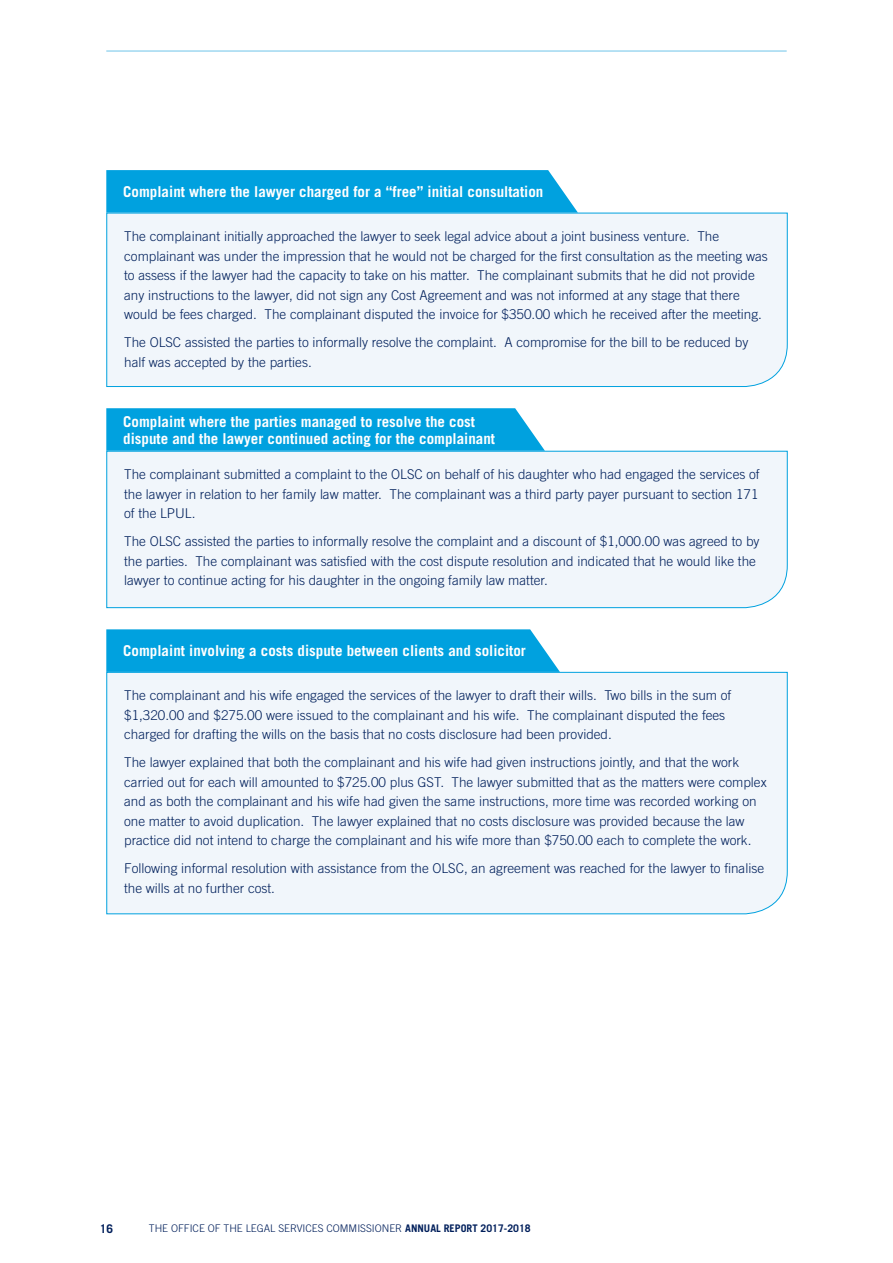
<style>
.page{position:relative;width:893px;height:1263px;background:#fff}
.page>*{position:absolute;margin:0;border:0;box-sizing:border-box;transform-origin:0 0}
.Case_study_intro{font:700 15px/16.5px "Trade Gothic";color:#fff}
.Case_study_body{font:300 13.5px/19.5px "Trade Gothic";color:#001f5b}
.t1{font:700 12px "Trade Gothic";color:#001f5b}
.t2{font:300 10.5px "Trade Gothic";color:#001f5b}
.s1{font-weight:700}
</style>
<div class="page">
<hr style="left:106px;top:51px;width:681px;height:1px;background:#6ec4e9">
<div style="left:106px;top:450px;width:682px;height:158px;background:#f1f6fb"></div>
<div style="left:106px;top:671px;width:682px;height:244px;background:#f1f6fb"></div>
<div style="left:106px;top:212px;width:682px;height:175px;background:#f1f6fb"></div>
<svg style="left:106px;top:408px;width:439px;height:43px;background:#0ba5e0"></svg>
<svg style="left:106px;top:629px;width:454px;height:43px;background:#0ba5e0"></svg>
<svg style="left:106px;top:170px;width:472px;height:43px;background:#0aa4e0"></svg>
<p class="Case_study_intro" style="left:123px;top:183px;width:422px">Complaint where the lawyer charged for a “free” initial consultation</p>
<p class="Case_study_body" style="left:124px;top:226px;width:645px">The complainant initially approached the lawyer to seek legal advice about a joint business venture. The complainant was under the impression that he would not be charged for the first consultation as the meeting was to assess if the lawyer had the capacity to take on his matter. The complainant submits that he did not provide any instructions to the lawyer, did not sign any Cost Agreement and was not informed at any stage that there would be fees charged. The complainant disputed the invoice for $350.00 which he received after the meeting.</p>
<p class="Case_study_body" style="left:124px;top:332px;width:626px">The OLSC assisted the parties to informally resolve the complaint. A compromise for the bill to be reduced by half was accepted by the parties.</p>
<p class="Case_study_intro" style="left:123px;top:413px;width:373px">Complaint where the parties managed to resolve the cost dispute and the lawyer continued acting for the complainant</p>
<p class="Case_study_body" style="left:124px;top:465px;width:637px;text-align:justify">The complainant submitted a complaint to the OLSC on behalf of his daughter who had engaged the services of the lawyer in relation to her family law matter. The complainant was a third party payer pursuant to section 171 of the LPUL.</p>
<p class="Case_study_body" style="left:124px;top:532px;width:637px">The OLSC assisted the parties to informally resolve the complaint and a discount of $1,000.00 was agreed to by the parties. The complainant was satisfied with the cost dispute resolution and indicated that he would like the lawyer to continue acting for his daughter in the ongoing family law matter.</p>
<p class="Case_study_intro" style="left:123px;top:643px;width:404px">Complaint involving a costs dispute between clients and solicitor</p>
<p class="Case_study_body" style="left:124px;top:686px;width:609px">The complainant and his wife engaged the services of the lawyer to draft their wills. Two bills in the sum of $1,320.00 and $275.00 were issued to the complainant and his wife. The complainant disputed the fees charged for drafting the wills on the basis that no costs disclosure had been provided.</p>
<p class="Case_study_body" style="left:124px;top:753px;width:644px">The lawyer explained that both the complainant and his wife had given instructions jointly, and that the work carried out for each will amounted to $725.00 plus GST. The lawyer submitted that as the matters were complex and as both the complainant and his wife had given the same instructions, more time was recorded working on one matter to avoid duplication. The lawyer explained that no costs disclosure was provided because the law practice did not intend to charge the complainant and his wife more than $750.00 each to complete the work.</p>
<p class="Case_study_body" style="left:124px;top:859px;width:641px">Following informal resolution with assistance from the OLSC, an agreement was reached for the lawyer to finalise the wills at no further cost.</p>
<p class="t1" style="left:100px;top:1221px;width:15px">16</p>
<p class="t2" style="left:149px;top:1222px;width:383px">THE OFFICE OF THE LEGAL SERVICES COMMISSIONER <span class="s1">ANNUAL REPORT 2017-2018</span></p>
</div>
